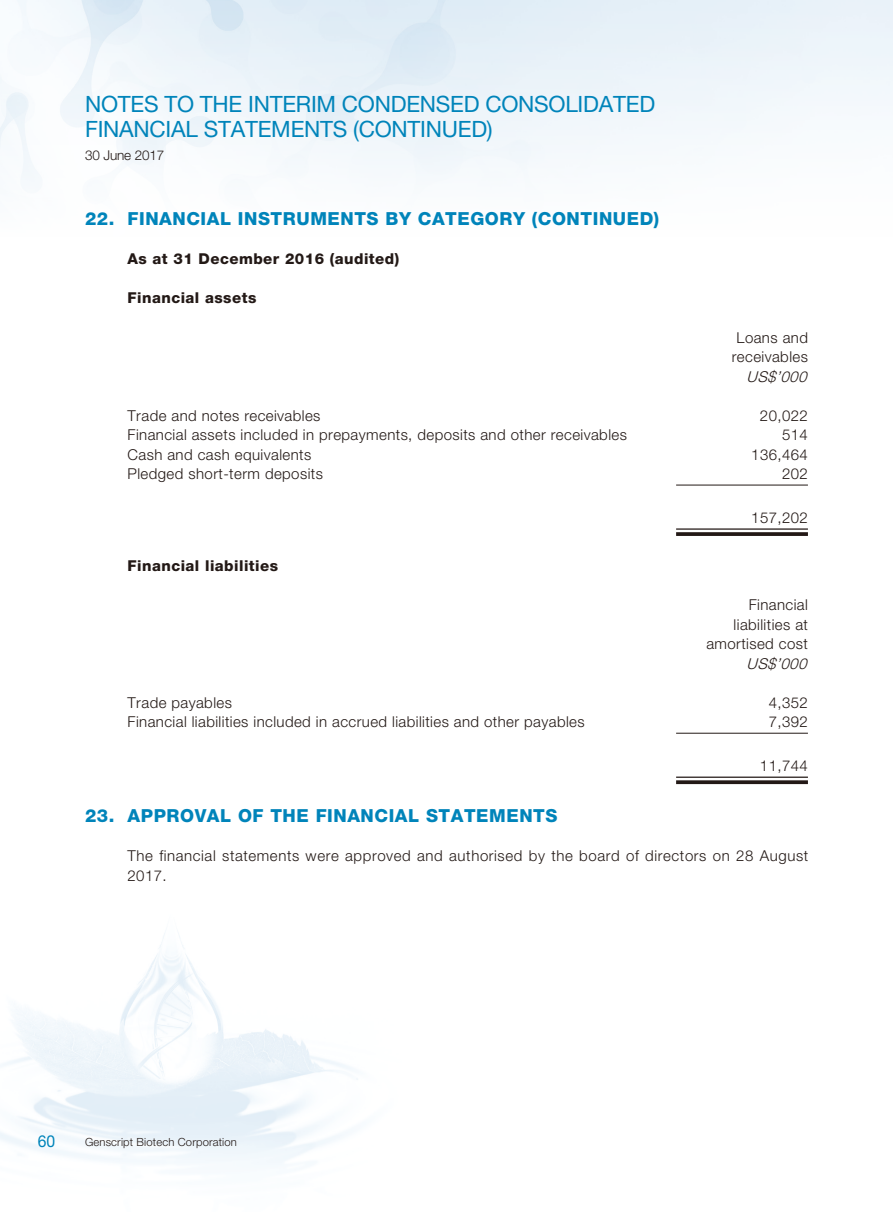
<style>
.page{position:relative;width:893px;height:1212px;background:#fff}
.page>*{position:absolute;margin:0;border:0;box-sizing:border-box;transform-origin:0 0}
.t1{font:22.5px/25.5px "Helvetica Neue LT Std";letter-spacing:-.01em;color:#0084ba}
.t2{font:800 18px "Helvetica Neue LT Std";letter-spacing:.03em;color:#0084ba}
.t3{font:16.5px "Helvetica Neue LT Std";color:#0084ba;scale:.95 1}
.t4{font:300 15px/19.5px "Helvetica Neue LT Std";letter-spacing:.03em;color:#231916;text-align:center}
.t5{font:800 15px "Helvetica Neue LT Std";letter-spacing:.03em;color:#231916}
.t6{font:italic 300 15px "Helvetica Neue LT Std";color:#231916}
.t7{font:300 13.5px "Helvetica Neue LT Std";letter-spacing:-.01em;color:#231916}
.t8{font:300 11.25px "Helvetica Neue LT Std";letter-spacing:.015em;color:#231916}
</style>
<div class="page">
<img style="left:0;top:933px;width:358px;height:232px">
<hr style="left:676px;top:485px;width:132px;height:1px;background:#231916">
<hr style="left:676px;top:528px;width:132px;height:2px;background:#231916">
<svg style="left:676px;top:532px;width:132px;height:4px"></svg>
<hr style="left:676px;top:733px;width:132px;height:1px;background:#231916">
<hr style="left:676px;top:776px;width:132px;height:2px;background:#231916">
<svg style="left:676px;top:780px;width:132px;height:4px"></svg>
<h1 class="t1" style="left:85px;top:91px;width:572px">NOTES TO THE INTERIM CONDENSED CONSOLIDATED<br>FINANCIAL STATEMENTS (CONTINUED)</h1>
<p class="t7" style="left:85px;top:147px;width:81px">30 June 2017</p>
<p class="t2" style="left:85px;top:208px;width:576px">22. FINANCIAL INSTRUMENTS BY CATEGORY (CONTINUED)</p>
<p class="t5" style="left:128px;top:250px;width:273px">As at 31 December 2016 (audited)</p>
<p class="t5" style="left:128px;top:289px;width:130px">Financial assets</p>
<p class="t4" style="left:732px;top:327px;width:78px">Loans and receivables</p>
<p class="t6" style="left:747px;top:367px;width:66px">US$’000</p>
<p class="t4" style="left:128px;top:405px;width:194px">Trade and notes receivables</p>
<p class="t4" style="left:760px;top:405px;width:49px">20,022</p>
<p class="t4" style="left:128px;top:425px;width:501px">Financial assets included in prepayments, deposits and other receivables</p>
<p class="t4" style="left:782px;top:425px;width:27px">514</p>
<p class="t4" style="left:128px;top:444px;width:185px">Cash and cash equivalents</p>
<p class="t4" style="left:751px;top:444px;width:58px">136,464</p>
<p class="t4" style="left:128px;top:464px;width:197px">Pledged short-term deposits</p>
<p class="t4" style="left:782px;top:464px;width:27px">202</p>
<p class="t4" style="left:751px;top:507px;width:58px">157,202</p>
<p class="t5" style="left:128px;top:557px;width:152px">Financial liabilities</p>
<p class="t4" style="left:706px;top:595px;width:103px;text-align:right">Financial liabilities at amortised cost</p>
<p class="t6" style="left:747px;top:654px;width:66px">US$’000</p>
<p class="t4" style="left:128px;top:692px;width:106px">Trade payables</p>
<p class="t4" style="left:769px;top:692px;width:41px">4,352</p>
<p class="t4" style="left:128px;top:712px;width:459px">Financial liabilities included in accrued liabilities and other payables</p>
<p class="t4" style="left:769px;top:712px;width:41px">7,392</p>
<p class="t4" style="left:760px;top:755px;width:49px">11,744</p>
<p class="t2" style="left:85px;top:805px;width:474px">23. APPROVAL OF THE FINANCIAL STATEMENTS</p>
<p class="t4" style="left:128px;top:846px;width:682px;text-align:left">The financial statements were approved and authorised by the board of directors on 28 August<br>2017.</p>
<p class="t3" style="left:38px;top:1132px;width:20px">60</p>
<p class="t8" style="left:85px;top:1135px;width:153px">Genscript Biotech Corporation</p>
</div>
